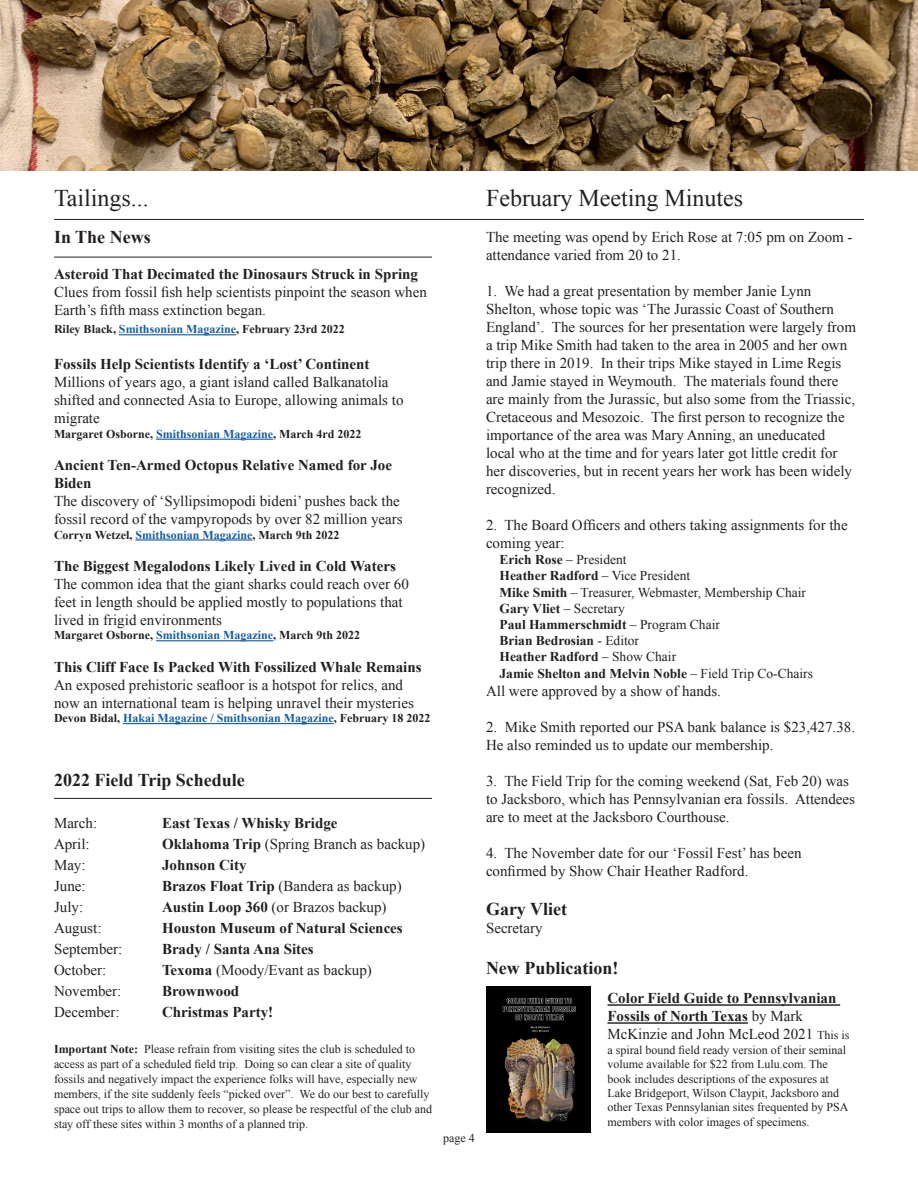
<style>
.page{position:relative;width:918px;height:1188px;background:#fff}
.page>*{position:absolute;margin:0;border:0;box-sizing:border-box;transform-origin:0 0}
.t1{font:24px "Times New Roman";color:#231f20}
.t2{font:700 18px "Times New Roman";color:#231f20}
.t3{font:15px/18px "Times New Roman";color:#231f20}
.t4{font:700 15px/18px "Times New Roman";color:#231f20}
.t5{font:700 13.5px "Times New Roman";color:#231f20}
.t6{font:13.5px "Times New Roman";color:#231f20}
.t7{font:12px/15px "Times New Roman";color:#231f20}
.t8{font:700 12px "Times New Roman";color:#231f20}
.t9{font:700 12px "Times New Roman";color:#175d9e}
.s1{color:#175d9e}
.s2{color:#231f20}
.s3{font-weight:700}
.s4{font-weight:400}
.s5{font-weight:400;font-size:12px}
</style>
<div class="page">
<hr style="left:54px;top:219px;width:810px;height:1px;background:#231f20">
<hr style="left:119px;top:334px;width:117px;height:1px;background:#175d9e">
<hr style="left:156px;top:439px;width:117px;height:1px;background:#175d9e">
<hr style="left:135px;top:539px;width:117px;height:2px;background:#175d9e">
<hr style="left:156px;top:640px;width:117px;height:1px;background:#175d9e">
<hr style="left:123px;top:723px;width:211px;height:1px;background:#175d9e">
<hr style="left:54px;top:257px;width:378px;height:1px;background:#231f20">
<hr style="left:54px;top:798px;width:378px;height:1px;background:#231f20">
<hr style="left:608px;top:1004px;width:232px;height:2px;background:#231f20">
<hr style="left:608px;top:1022px;width:140px;height:2px;background:#231f20">
<img style="left:486px;top:986px;width:104px;height:146px">
<img style="left:0;top:0;width:918px;height:171px">
<p class="t1" style="left:54px;top:181px;width:96px">Tailings...</p>
<p class="t2" style="left:54px;top:225px;width:98px">In The News</p>
<p class="t4" style="left:54px;top:265px;width:366px">Asteroid That Decimated the Dinosaurs Struck in Spring</p>
<p class="t3" style="left:54px;top:283px;width:374px">Clues from fossil fish help scientists pinpoint the season when<br>Earth’s fifth mass extinction began.</p>
<p class="t8" style="left:54px;top:321px;width:292px">Riley Black, <span class="s1">Smithsonian Magazine</span>, February 23rd 2022</p>
<p class="t4" style="left:54px;top:355px;width:317px">Fossils Help Scientists Identify a ‘Lost’ Continent</p>
<p class="t3" style="left:54px;top:373px;width:351px">Millions of years ago, a giant island called Balkanatolia shifted and connected Asia to Europe, allowing animals to migrate</p>
<p class="t8" style="left:54px;top:426px;width:309px">Margaret Osborne, <span class="s1">Smithsonian Magazine</span>, March 4rd 2022</p>
<p class="t4" style="left:54px;top:456px;width:340px">Ancient Ten-Armed Octopus Relative Named for Joe<br>Biden</p>
<p class="t3" style="left:54px;top:492px;width:350px">The discovery of ‘Syllipsimopodi bideni’ pushes back the fossil record of the vampyropods by over 82 million years</p>
<p class="t8" style="left:54px;top:526px;width:287px">Corryn Wetzel, <span class="s1">Smithsonian Magazine</span>, March 9th 2022</p>
<p class="t4" style="left:54px;top:557px;width:343px">The Biggest Megalodons Likely Lived in Cold Waters</p>
<p class="t3" style="left:54px;top:575px;width:356px">The common idea that the giant sharks could reach over 60 feet in length should be applied mostly to populations that lived in frigid environments</p>
<p class="t8" style="left:54px;top:627px;width:308px">Margaret Osborne, <span class="s1">Smithsonian Magazine</span>, March 9th 2022</p>
<p class="t4" style="left:54px;top:657px;width:369px">This Cliff Face Is Packed With Fossilized Whale Remains</p>
<p class="t3" style="left:54px;top:676px;width:361px">An exposed prehistoric seafloor is a hotspot for relics, and now an international team is helping unravel their mysteries</p>
<p class="t9" style="left:54px;top:710px;width:378px"><span class="s2">Devon Bidal,</span> Hakai Magazine / Smithsonian Magazine<span class="s2">, February 18 2022</span></p>
<p class="t2" style="left:54px;top:767px;width:192px">2022 Field Trip Schedule</p>
<p class="t3" style="left:54px;top:814px;width:45px">March:</p>
<p class="t4" style="left:162px;top:813px;width:177px">East Texas / Whisky Bridge</p>
<p class="t3" style="left:54px;top:835px;width:37px">April:</p>
<p class="t3" style="left:162px;top:835px;width:265px"><span class="s3">Oklahoma Trip</span> (Spring Branch as backup)</p>
<p class="t3" style="left:54px;top:856px;width:33px">May:</p>
<p class="t4" style="left:162px;top:855px;width:86px">Johnson City</p>
<p class="t3" style="left:54px;top:877px;width:33px">June:</p>
<p class="t3" style="left:162px;top:877px;width:241px"><span class="s3">Brazos Float Trip</span> (Bandera as backup)</p>
<p class="t3" style="left:54px;top:898px;width:31px">July:</p>
<p class="t3" style="left:162px;top:898px;width:226px"><span class="s3">Austin Loop 360</span> (or Brazos backup)</p>
<p class="t3" style="left:54px;top:919px;width:49px">August:</p>
<p class="t4" style="left:162px;top:918px;width:242px">Houston Museum of Natural Sciences</p>
<p class="t3" style="left:54px;top:940px;width:70px">September:</p>
<p class="t4" style="left:162px;top:939px;width:153px">Brady / Santa Ana Sites</p>
<p class="t3" style="left:54px;top:961px;width:54px">October:</p>
<p class="t3" style="left:162px;top:961px;width:211px"><span class="s3">Texoma</span> (Moody/Evant as backup)</p>
<p class="t3" style="left:54px;top:982px;width:69px">November:</p>
<p class="t4" style="left:162px;top:981px;width:79px">Brownwood</p>
<p class="t3" style="left:54px;top:1003px;width:67px">December:</p>
<p class="t4" style="left:162px;top:1002px;width:113px">Christmas Party!</p>
<p class="t7" style="left:54px;top:1041px;width:380px"><span class="s3">Important Note:</span> Please refrain from visiting sites the club is scheduled to access as part of a scheduled field trip. Doing so can clear a site of quality fossils and negatively impact the experience folks will have, especially new members, if the site suddenly feels “picked over”. We do our best to carefully space out trips to allow them to recover, so please be respectful of the club and stay off these sites within 3 months of a planned trip.</p>
<p class="t7" style="left:443px;top:1130px;width:33px">page 4</p>
<p class="t1" style="left:486px;top:182px;width:259px">February Meeting Minutes</p>
<p class="t3" style="left:486px;top:228px;width:368px">The meeting was opend by Erich Rose at 7:05 pm on Zoom - attendance varied from 20 to 21.</p>
<p class="t3" style="left:486px;top:282px;width:372px">1. We had a great presentation by member Janie Lynn Shelton, whose topic was ‘The Jurassic Coast of Southern England’. The sources for her presentation were largely from a trip Mike Smith had taken to the area in 2005 and her own trip there in 2019. In their trips Mike stayed in Lime Regis and Jamie stayed in Weymouth. The materials found there are mainly from the Jurassic, but also some from the Triassic, Cretaceous and Mesozoic. The first person to recognize the importance of the area was Mary Anning, an uneducated local who at the time and for years later got little credit for her discoveries, but in recent years her work has been widely recognized.</p>
<p class="t3" style="left:486px;top:516px;width:363px">2. The Board Officers and others taking assignments for the coming year:</p>
<p class="t6" style="left:500px;top:551px;width:129px"><span class="s3">Erich Rose</span> – President</p>
<p class="t5" style="left:500px;top:566px;width:192px">Heather Radford <span class="s4">– Vice President</span></p>
<p class="t6" style="left:500px;top:583px;width:308px"><span class="s3">Mike Smith</span> – Treasurer, Webmaster, Membership Chair</p>
<p class="t6" style="left:500px;top:599px;width:127px"><span class="s3">Gary Vliet</span> – Secretary</p>
<p class="t5" style="left:500px;top:615px;width:222px">Paul Hammerschmidt <span class="s4">– Program Chair</span></p>
<p class="t5" style="left:500px;top:631px;width:141px">Brian Bedrosian <span class="s4">- Editor</span></p>
<p class="t5" style="left:500px;top:647px;width:178px">Heather Radford <span class="s4">– Show Chair</span></p>
<p class="t5" style="left:500px;top:664px;width:315px">Jamie Shelton and Melvin Noble <span class="s4">– Field Trip Co-Chairs</span></p>
<p class="t3" style="left:486px;top:681px;width:236px">All were approved by a show of hands.</p>
<p class="t3" style="left:486px;top:717px;width:371px">2. Mike Smith reported our PSA bank balance is $23,427.38.<br>He also reminded us to update our membership.</p>
<p class="t3" style="left:486px;top:771px;width:371px">3. The Field Trip for the coming weekend (Sat, Feb 20) was to Jacksboro, which has Pennsylvanian era fossils. Attendees are to meet at the Jacksboro Courthouse.</p>
<p class="t3" style="left:486px;top:843px;width:317px">4. The November date for our ‘Fossil Fest’ has been confirmed by Show Chair Heather Radford.</p>
<p class="t2" style="left:486px;top:897px;width:83px">Gary Vliet</p>
<p class="t3" style="left:486px;top:919px;width:58px">Secretary</p>
<p class="t2" style="left:486px;top:956px;width:134px">New Publication!</p>
<p class="t4" style="left:608px;top:989px;width:243px">Color Field Guide to Pennsylvanian<br>Fossils of North Texas <span class="s4">by Mark<br>McKinzie and John McLeod 2021</span> <span class="s5">This is</span></p>
<p class="t7" style="left:608px;top:1042px;width:242px;line-height:14.4px">a spiral bound field ready version of their seminal volume available for $22 from Lulu.com. The book includes descriptions of the exposures at Lake Bridgeport, Wilson Claypit, Jacksboro and other Texas Pennsylanian sites frequented by PSA members with color images of specimens.</p>
</div>
